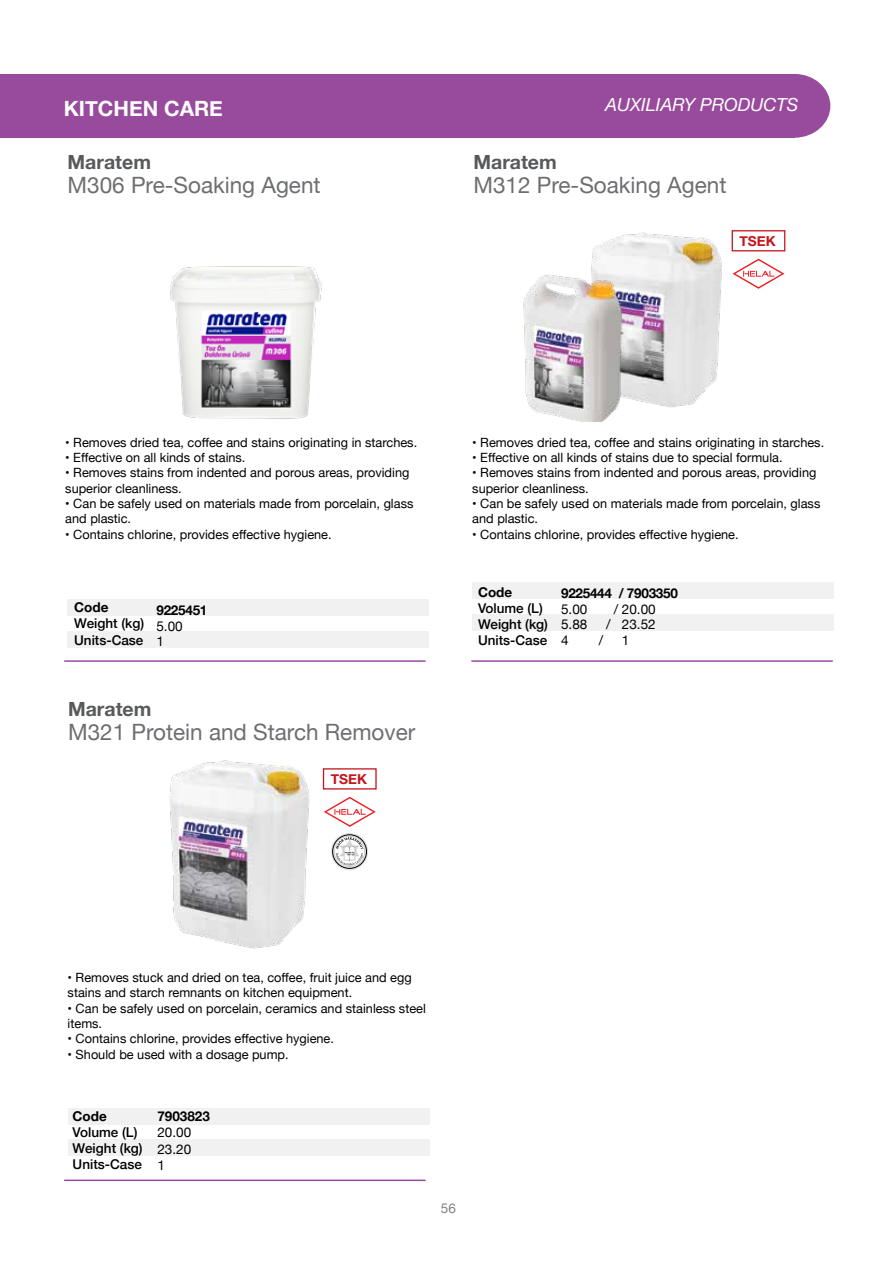
<style>
.page{position:relative;width:893px;height:1263px;background:#fff}
.page>*{position:absolute;margin:0;border:0;box-sizing:border-box;transform-origin:0 0}
.t1{font:22.5px "Helvetica Neue";color:#6d6e71}
.t2{font:700 21px "Helvetica Neue";color:#fff}
.t3{font:700 19.5px "Helvetica Neue";color:#58595b}
.t4{font:italic 18px "Helvetica Neue";color:#fff}
.t5{font:700 13.8px "Helvetica Neue";color:#c4161c}
.t6{font:500 13.5px/16.2px "Helvetica Neue";color:#000}
.t7{font:13.5px/16.2px "Helvetica Neue";color:#000}
.t8{font:700 13.5px "Helvetica Neue";letter-spacing:-.02em;color:#000}
.t9{font:700 13.5px "Helvetica Neue";color:#000}
.t10{font:13.5px "Helvetica Neue";color:#808285}
.t11{font:12.75px/15.3px "Helvetica Neue";color:#000}
</style>
<div class="page">
<div style="left:0;top:74px;width:794px;height:64px;background:#984b9d"></div>
<div style="left:758px;top:74px;width:72px;height:64px;background:#984b9d;border-radius:50%"></div>
<hr style="left:64px;top:660px;width:362px;height:2px;background:#984b9d">
<hr style="left:471px;top:660px;width:362px;height:2px;background:#984b9d">
<hr style="left:64px;top:1179px;width:362px;height:2px;background:#984b9d">
<div style="left:68px;top:631px;width:361px;height:16px;background:#f1f1f2"></div>
<div style="left:68px;top:600px;width:361px;height:16px;background:#f1f1f2"></div>
<img style="left:170px;top:266px;width:152px;height:153px">
<div style="left:472px;top:614px;width:362px;height:16px;background:#f1f1f2"></div>
<div style="left:472px;top:583px;width:362px;height:16px;background:#f1f1f2"></div>
<img style="left:591px;top:232px;width:131px;height:176px">
<img style="left:523px;top:272px;width:100px;height:149px">
<div style="left:732px;top:230px;width:53px;height:21px;border:1px solid #c4161c"></div>
<svg style="left:733px;top:259px;width:51px;height:30px"></svg>
<div style="left:69px;top:1139px;width:361px;height:17px;background:#f1f1f2"></div>
<div style="left:69px;top:1108px;width:361px;height:16px;background:#f1f1f2"></div>
<img style="left:169px;top:760px;width:140px;height:189px">
<div style="left:323px;top:768px;width:54px;height:21px;border:1px solid #c4161c"></div>
<div style="left:331px;top:833px;width:37px;height:37px;background:#dcddde;border-radius:50%"></div>
<svg style="left:332px;top:834px;width:35px;height:35px"></svg>
<svg style="left:324px;top:797px;width:52px;height:30px"></svg>
<hr style="left:892px;top:74px;width:1px;height:64px;background:#984b9d">
<h2 class="t2" style="left:64px;top:92px;width:161px">KITCHEN CARE</h2>
<h3 class="t3" style="left:68px;top:147px;width:85px">Maratem</h3>
<h1 class="t1" style="left:68px;top:169px;width:254px">M306 Pre-Soaking Agent</h1>
<h3 class="t4" style="left:605px;top:91px;width:195px">AUXILIARY PRODUCTS</h3>
<h3 class="t3" style="left:473px;top:147px;width:85px">Maratem</h3>
<h1 class="t1" style="left:473px;top:169px;width:254px">M312 Pre-Soaking Agent</h1>
<p class="t5" style="left:739px;top:230px;width:38px">TSEK</p>
<p class="t11" style="left:65px;top:435px;width:353px">• Removes dried tea, coffee and stains originating in starches.</p>
<p class="t11" style="left:65px;top:451px;width:182px">• Effective on all kinds of stains.</p>
<p class="t11" style="left:65px;top:466px;width:346px">• Removes stains from indented and porous areas, providing superior cleanliness.</p>
<p class="t11" style="left:65px;top:496px;width:350px">• Can be safely used on materials made from porcelain, glass and plastic.</p>
<p class="t11" style="left:65px;top:527px;width:268px">• Contains chlorine, provides effective hygiene.</p>
<p class="t8" style="left:74px;top:597px;width:36px">Code</p>
<p class="t6" style="left:74px;top:614px;width:72px">Weight (kg)<br>Units-Case</p>
<p class="t8" style="left:156px;top:599px;width:52px">9225451</p>
<p class="t7" style="left:156px;top:619px;width:28px;line-height:15.8px">5.00<br>1</p>
<h3 class="t3" style="left:68px;top:694px;width:85px">Maratem</h3>
<h1 class="t1" style="left:68px;top:716px;width:349px">M321 Protein and Starch Remover</h1>
<p class="t5" style="left:331px;top:768px;width:38px">TSEK</p>
<p class="t11" style="left:472px;top:435px;width:353px">• Removes dried tea, coffee and stains originating in starches.</p>
<p class="t11" style="left:472px;top:451px;width:312px">• Effective on all kinds of stains due to special formula.</p>
<p class="t11" style="left:472px;top:466px;width:346px">• Removes stains from indented and porous areas, providing superior cleanliness.</p>
<p class="t11" style="left:472px;top:496px;width:350px">• Can be safely used on materials made from porcelain, glass and plastic.</p>
<p class="t11" style="left:472px;top:527px;width:268px">• Contains chlorine, provides effective hygiene.</p>
<p class="t8" style="left:478px;top:581px;width:36px">Code</p>
<p class="t6" style="left:478px;top:599px;width:72px">Volume (L)<br>Weight (kg)<br>Units-Case</p>
<p class="t8" style="left:561px;top:582px;width:118px">9225444 / 7903350</p>
<p class="t7" style="left:561px;top:601px;width:28px">5.00</p>
<p class="t7" style="left:614px;top:601px;width:44px">/ 20.00</p>
<p class="t7" style="left:561px;top:617px;width:28px">5.88</p>
<p class="t7" style="left:606px;top:617px;width:51px">/ 23.52</p>
<p class="t7" style="left:561px;top:633px;width:9px">4</p>
<p class="t7" style="left:599px;top:633px;width:6px">/</p>
<p class="t7" style="left:622px;top:633px;width:9px">1</p>
<p class="t11" style="left:68px;top:971px;width:346px">• Removes stuck and dried on tea, coffee, fruit juice and egg stains and starch remnants on kitchen equipment.</p>
<p class="t11" style="left:68px;top:1001px;width:360px">• Can be safely used on porcelain, ceramics and stainless steel items.</p>
<p class="t11" style="left:68px;top:1032px;width:268px">• Contains chlorine, provides effective hygiene.</p>
<p class="t11" style="left:68px;top:1047px;width:223px">• Should be used with a dosage pump.</p>
<p class="t8" style="left:73px;top:1105px;width:36px">Code</p>
<p class="t6" style="left:73px;top:1123px;width:72px">Volume (L)<br>Weight (kg)<br>Units-Case</p>
<p class="t9" style="left:157px;top:1106px;width:54px">7903823</p>
<p class="t7" style="left:157px;top:1125px;width:35px;text-align:justify">20.00<br>23.20<br>1</p>
<p class="t10" style="left:441px;top:1198px;width:17px">56</p>
</div>
